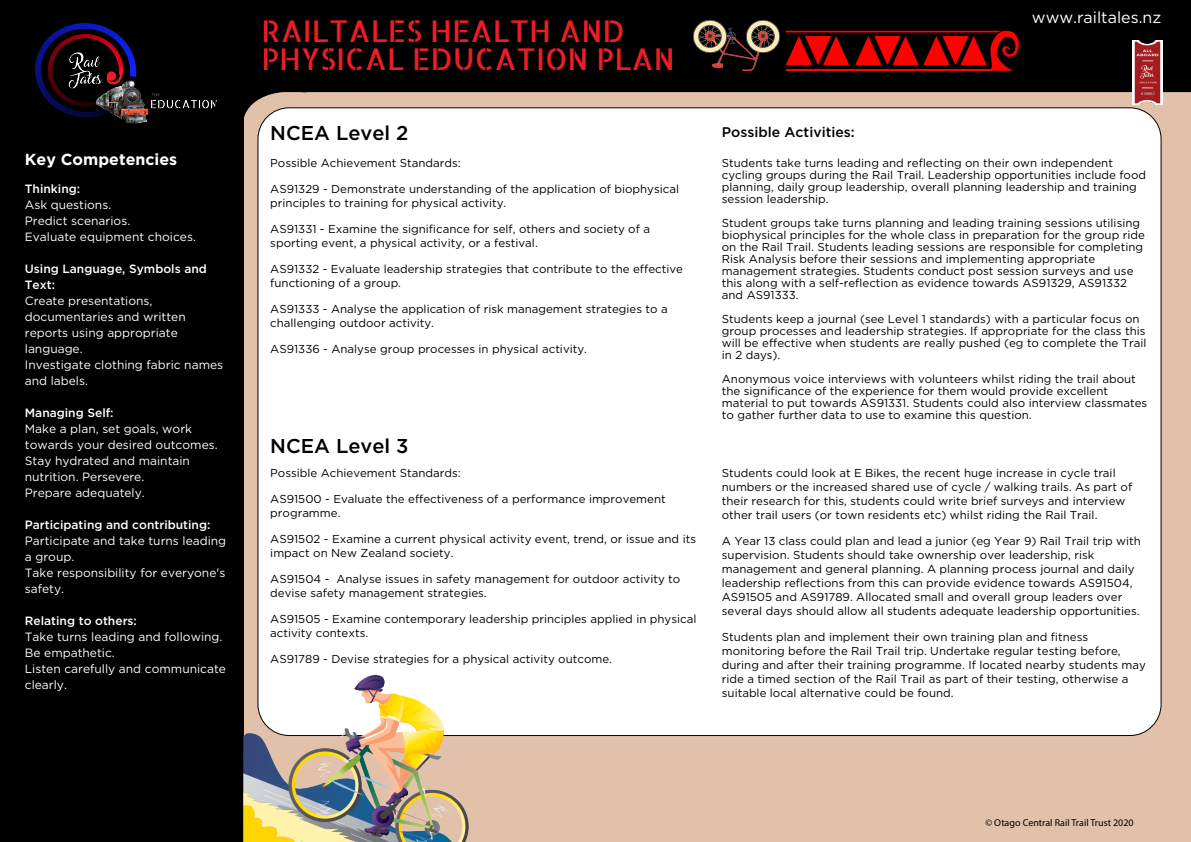
<style>
.page{position:relative;width:1191px;height:842px;background:#fff}
.page>*{position:absolute;margin:0;border:0;box-sizing:border-box;transform-origin:0 0}
.t1{font:30px/28px "Allerta Stencil";color:#ed1c25}
.t2{font:500 20px "Gotham";color:#000}
.t3{font:16px "Gotham";color:#fff}
.t4{font:700 16px "Gotham";color:#fff}
.t5{font:500 14px "Gotham";color:#000}
.t6{font:12px/16px "Gotham";color:#fff}
.t7{font:500 12px/16px "Gotham";color:#fff}
.t8{font:11.5px/14px "Gotham";color:#000}
.t9{font:10px "Myriad Pro";color:#000}
</style>
<div class="page">
<div style="left:161px;top:0;width:1030px;height:842px;background:#e1c1a9"></div>
<div style="left:243px;top:0;width:948px;height:92px;background:#000"></div>
<div style="left:0;top:0;width:243px;height:842px;background:#000"></div>
<img style="left:36px;top:24px;width:179px;height:99px">
<svg style="left:107px;top:67px;width:16px;height:17px"></svg>
<svg style="left:107px;top:71px;width:9px;height:10px"></svg>
<svg style="left:215px;top:76px;width:93px;height:70px"></svg>
<svg style="left:786px;top:31px;width:233px;height:40px;background:#800000"></svg>
<img style="left:1132px;top:40px;width:30px;height:65px">
<img style="left:710px;top:36px;width:54px;height:34px">
<img style="left:713px;top:29px;width:22px;height:38px">
<img style="left:747px;top:20px;width:32px;height:33px">
<img style="left:694px;top:20px;width:32px;height:33px">
<div style="left:258px;top:108px;width:903px;height:627px;background:#fff;border-radius:31px"></div>
<img style="left:243px;top:675px;width:384px;height:167px">
<h3 class="t4" style="left:25px;top:152px;width:154px">Key Competencies</h3>
<p class="t7" style="left:25px;top:182px;width:57px">Thinking:</p>
<p class="t6" style="left:25px;top:198px;width:173px">Ask questions.<br>Predict scenarios.<br>Evaluate equipment choices.</p>
<p class="t7" style="left:25px;top:262px;width:183px">Using Language, Symbols and<br>Text:</p>
<p class="t6" style="left:25px;top:294px;width:200px">Create presentations, documentaries and written reports using appropriate language.<br>Investigate clothing fabric names and labels.</p>
<p class="t7" style="left:25px;top:406px;width:90px">Managing Self:</p>
<p class="t6" style="left:25px;top:422px;width:194px">Make a plan, set goals, work towards your desired outcomes.<br>Stay hydrated and maintain nutrition. Persevere.<br>Prepare adequately.</p>
<p class="t7" style="left:25px;top:518px;width:187px">Participating and contributing:</p>
<p class="t6" style="left:25px;top:534px;width:203px">Participate and take turns leading a group.<br>Take responsibility for everyone's safety.</p>
<p class="t7" style="left:25px;top:614px;width:114px">Relating to others:</p>
<p class="t6" style="left:25px;top:630px;width:203px">Take turns leading and following.<br>Be empathetic.<br>Listen carefully and communicate clearly.</p>
<h1 class="t1" style="left:261px;top:17px;width:415px">RAILTALES HEALTH AND<br>PHYSICAL EDUCATION PLAN</h1>
<h3 class="t3" style="left:1032px;top:10px;width:131px">www.railtales.nz</h3>
<h2 class="t2" style="left:270px;top:124px;width:140px">NCEA Level 2</h2>
<p class="t5" style="left:722px;top:126px;width:134px">Possible Activities:</p>
<p class="t8" style="left:270px;top:157px;width:192px">Possible Achievement Standards:</p>
<p class="t8" style="left:270px;top:183px;width:410px">AS91329 - Demonstrate understanding of the application of biophysical principles to training for physical activity.</p>
<p class="t8" style="left:270px;top:223px;width:381px">AS91331 - Examine the significance for self, others and society of a sporting event, a physical activity, or a festival.</p>
<p class="t8" style="left:270px;top:263px;width:414px">AS91332 - Evaluate leadership strategies that contribute to the effective functioning of a group.</p>
<p class="t8" style="left:270px;top:303px;width:399px">AS91333 - Analyse the application of risk management strategies to a challenging outdoor activity.</p>
<p class="t8" style="left:270px;top:343px;width:318px">AS91336 - Analyse group processes in physical activity.</p>
<p class="t8" style="left:722px;top:158px;width:426px;line-height:12px">Students take turns leading and reflecting on their own independent cycling groups during the Rail Trail. Leadership opportunities include food planning, daily group leadership, overall planning leadership and training session leadership.</p>
<p class="t8" style="left:722px;top:218px;width:424px;line-height:12px">Student groups take turns planning and leading training sessions utilising biophysical principles for the whole class in preparation for the group ride on the Rail Trail. Students leading sessions are responsible for completing Risk Analysis before their sessions and implementing appropriate management strategies. Students conduct post session surveys and use this along with a self-reflection as evidence towards AS91329, AS91332 and AS91333.</p>
<p class="t8" style="left:722px;top:314px;width:426px;line-height:12px">Students keep a journal (see Level 1 standards) with a particular focus on group processes and leadership strategies. If appropriate for the class this will be effective when students are really pushed (eg to complete the Trail in 2 days).</p>
<p class="t8" style="left:722px;top:374px;width:427px;line-height:12px">Anonymous voice interviews with volunteers whilst riding the trail about the significance of the experience for them would provide excellent material to put towards AS91331. Students could also interview classmates to gather further data to use to examine this question.</p>
<h2 class="t2" style="left:270px;top:437px;width:140px">NCEA Level 3</h2>
<p class="t8" style="left:270px;top:467px;width:192px">Possible Achievement Standards:</p>
<p class="t8" style="left:270px;top:493px;width:397px">AS91500 - Evaluate the effectiveness of a performance improvement programme.</p>
<p class="t8" style="left:270px;top:533px;width:427px">AS91502 - Examine a current physical activity event, trend, or issue and its impact on New Zealand society.</p>
<p class="t8" style="left:270px;top:573px;width:411px">AS91504 - Analyse issues in safety management for outdoor activity to devise safety management strategies.</p>
<p class="t8" style="left:270px;top:613px;width:428px">AS91505 - Examine contemporary leadership principles applied in physical activity contexts.</p>
<p class="t8" style="left:270px;top:653px;width:343px">AS91789 - Devise strategies for a physical activity outcome.</p>
<p class="t8" style="left:722px;top:467px;width:412px">Students could look at E Bikes, the recent huge increase in cycle trail numbers or the increased shared use of cycle / walking trails. As part of their research for this, students could write brief surveys and interview other trail users (or town residents etc) whilst riding the Rail Trail.</p>
<p class="t8" style="left:722px;top:535px;width:420px">A Year 13 class could plan and lead a junior (eg Year 9) Rail Trail trip with supervision. Students should take ownership over leadership, risk management and general planning. A planning process journal and daily leadership reflections from this can provide evidence towards AS91504, AS91505 and AS91789. Allocated small and overall group leaders over several days should allow all students adequate leadership opportunities.</p>
<p class="t8" style="left:722px;top:631px;width:425px">Students plan and implement their own training plan and fitness monitoring before the Rail Trail trip. Undertake regular testing before, during and after their training programme. If located nearby students may ride a timed section of the Rail Trail as part of their testing, otherwise a suitable local alternative could be found.</p>
<p class="t9" style="left:985px;top:818px;width:150px">© Otago Central Rail Trail Trust 2020</p>
</div>
